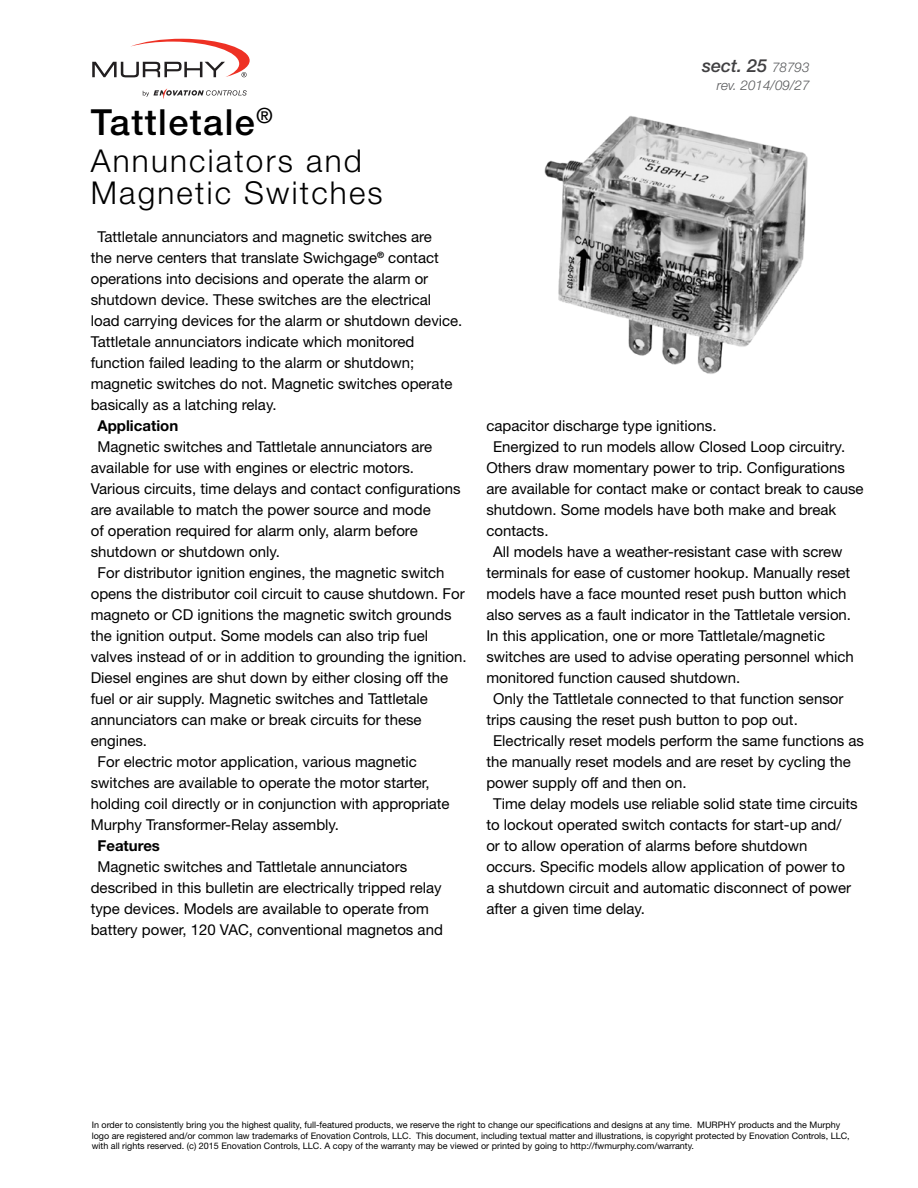
<style>
.page{position:relative;width:918px;height:1188px;background:#fff}
.page>*{position:absolute;margin:0;border:0;box-sizing:border-box;transform-origin:0 0}
.t1{font:500 36px "Helvetica Neue LT Std";letter-spacing:.04em;color:#000}
.t2{font:300 31.5px/31.5px "Helvetica Neue LT Std";letter-spacing:.07em;color:#000}
.t3{font:italic 500 18px "Helvetica Neue LT Std";color:#414042}
.t4{font:15px/21px "Helvetica Neue LT Std";color:#000}
.t5{font:700 15px "Helvetica Neue LT Std";color:#000}
.t6{font:italic 300 13.5px "Helvetica Neue LT Std";color:#58595b}
.t7{font:9px/10.5px "Helvetica Neue LT Std";color:#000}
.s1{font-weight:300;font-size:13.5px;color:#58595b}
</style>
<div class="page">
<svg style="left:92px;top:39px;width:158px;height:38px"></svg>
<svg style="left:143px;top:88px;width:104px;height:11px"></svg>
<img style="left:544px;top:116px;width:264px;height:258px">
<h1 class="t1" style="left:91px;top:101px;width:184px">Tattletale<sup>®</sup></h1>
<h2 class="t2" style="left:91px;top:145px;width:294px">Annunciators and<br>Magnetic Switches</h2>
<p class="t4" style="left:91px;top:226px;width:373px;text-indent:7px">Tattletale annunciators and magnetic switches are<br>the nerve centers that translate Swichgage<sup>®</sup> contact operations into decisions and operate the alarm or shutdown device. These switches are the electrical load carrying devices for the alarm or shutdown device.<br>Tattletale annunciators indicate which monitored function failed leading to the alarm or shutdown; magnetic switches do not. Magnetic switches operate basically as a latching relay.</p>
<p class="t5" style="left:98px;top:416px;width:82px">Application</p>
<p class="t4" style="left:98px;top:436px;width:336px">Magnetic switches and Tattletale annunciators are</p>
<p class="t4" style="left:91px;top:457px;width:325px">available for use with engines or electric motors.</p>
<p class="t4" style="left:91px;top:478px;width:371px">Various circuits, time delays and contact configurations</p>
<p class="t4" style="left:91px;top:499px;width:342px">are available to match the power source and mode</p>
<p class="t4" style="left:91px;top:520px;width:328px">of operation required for alarm only, alarm before</p>
<p class="t4" style="left:91px;top:541px;width:191px">shutdown or shutdown only.</p>
<p class="t4" style="left:98px;top:562px;width:348px">For distributor ignition engines, the magnetic switch</p>
<p class="t4" style="left:91px;top:583px;width:375px">opens the distributor coil circuit to cause shutdown. For</p>
<p class="t4" style="left:91px;top:604px;width:362px">magneto or CD ignitions the magnetic switch grounds</p>
<p class="t4" style="left:91px;top:625px;width:339px">the ignition output. Some models can also trip fuel</p>
<p class="t4" style="left:91px;top:646px;width:377px">valves instead of or in addition to grounding the ignition.</p>
<p class="t4" style="left:91px;top:667px;width:359px">Diesel engines are shut down by either closing off the</p>
<p class="t4" style="left:91px;top:688px;width:339px">fuel or air supply. Magnetic switches and Tattletale</p>
<p class="t4" style="left:91px;top:709px;width:332px">annunciators can make or break circuits for these</p>
<p class="t4" style="left:91px;top:730px;width:58px">engines.</p>
<p class="t4" style="left:98px;top:751px;width:321px">For electric motor application, various magnetic</p>
<p class="t4" style="left:91px;top:772px;width:340px">switches are available to operate the motor starter,</p>
<p class="t4" style="left:91px;top:793px;width:360px">holding coil directly or in conjunction with appropriate</p>
<p class="t4" style="left:91px;top:814px;width:250px">Murphy Transformer-Relay assembly.</p>
<p class="t5" style="left:98px;top:836px;width:64px">Features</p>
<p class="t4" style="left:91px;top:856px;width:354px;text-indent:7px">Magnetic switches and Tattletale annunciators described in this bulletin are electrically tripped relay type devices. Models are available to operate from battery power, 120 VAC, conventional magnetos and</p>
<p class="t3" style="left:702px;top:55px;width:109px">sect. 25 <span class="s1">78793</span></p>
<p class="t6" style="left:717px;top:77px;width:94px">rev. 2014/09/27</p>
<p class="t4" style="left:486px;top:415px;width:232px">capacitor discharge type ignitions.</p>
<p class="t4" style="left:493px;top:436px;width:354px">Energized to run models allow Closed Loop circuitry.</p>
<p class="t4" style="left:486px;top:457px;width:360px">Others draw momentary power to trip. Configurations</p>
<p class="t4" style="left:486px;top:478px;width:379px">are available for contact make or contact break to cause</p>
<p class="t4" style="left:486px;top:499px;width:351px">shutdown. Some models have both make and break</p>
<p class="t4" style="left:486px;top:520px;width:64px">contacts.</p>
<p class="t4" style="left:493px;top:541px;width:351px">All models have a weather-resistant case with screw</p>
<p class="t4" style="left:486px;top:562px;width:365px">terminals for ease of customer hookup. Manually reset</p>
<p class="t4" style="left:486px;top:583px;width:362px">models have a face mounted reset push button which</p>
<p class="t4" style="left:486px;top:604px;width:366px">also serves as a fault indicator in the Tattletale version.</p>
<p class="t4" style="left:486px;top:625px;width:340px">In this application, one or more Tattletale/magnetic</p>
<p class="t4" style="left:486px;top:646px;width:369px">switches are used to advise operating personnel which</p>
<p class="t4" style="left:486px;top:667px;width:255px">monitored function caused shutdown.</p>
<p class="t4" style="left:493px;top:688px;width:352px">Only the Tattletale connected to that function sensor</p>
<p class="t4" style="left:486px;top:709px;width:313px">trips causing the reset push button to pop out.</p>
<p class="t4" style="left:493px;top:730px;width:372px">Electrically reset models perform the same functions as</p>
<p class="t4" style="left:486px;top:751px;width:366px">the manually reset models and are reset by cycling the</p>
<p class="t4" style="left:486px;top:772px;width:202px">power supply off and then on.</p>
<p class="t4" style="left:493px;top:793px;width:366px">Time delay models use reliable solid state time circuits</p>
<p class="t4" style="left:486px;top:814px;width:357px">to lockout operated switch contacts for start-up and/</p>
<p class="t4" style="left:486px;top:835px;width:323px">or to allow operation of alarms before shutdown</p>
<p class="t4" style="left:486px;top:856px;width:360px">occurs. Specific models allow application of power to</p>
<p class="t4" style="left:486px;top:877px;width:366px">a shutdown circuit and automatic disconnect of power</p>
<p class="t4" style="left:486px;top:898px;width:160px">after a given time delay.</p>
<p class="t7" style="left:92px;top:1120px;width:759px">In order to consistently bring you the highest quality, full-featured products, we reserve the right to change our specifications and designs at any time. MURPHY products and the Murphy logo are registered and/or common law trademarks of Enovation Controls, LLC. This document, including textual matter and illustrations, is copyright protected by Enovation Controls, LLC, with all rights reserved. (c) 2015 Enovation Controls, LLC. A copy of the warranty may be viewed or printed by going to http://fwmurphy.com/warranty.</p>
</div>
